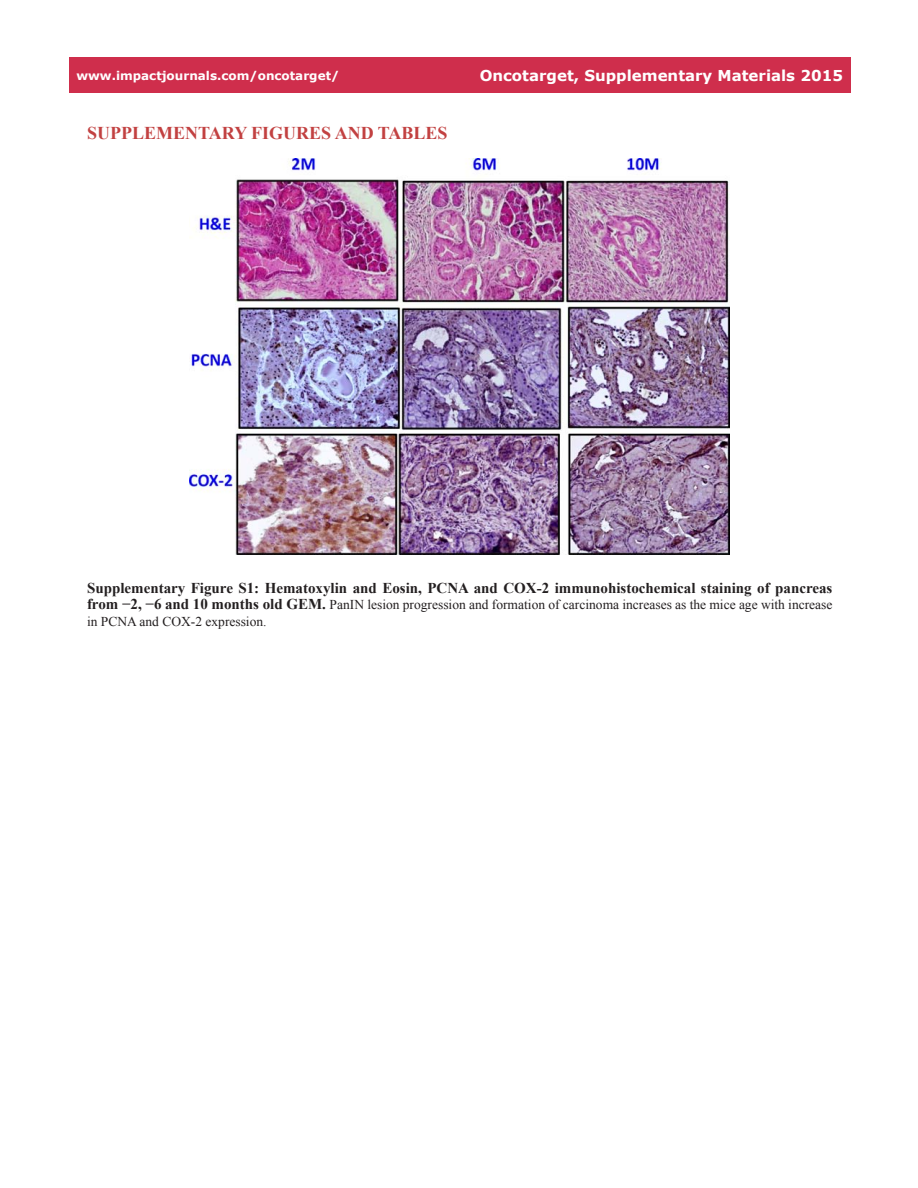
<style>
.page{position:relative;width:918px;height:1188px;background:#fff}
.page>*{position:absolute;margin:0;border:0;box-sizing:border-box;transform-origin:0 0}
.Heading{font:700 18px "Times New Roman";color:#c24141}
.t1{font:700 15px "Times New Roman";color:#231f20}
.t2{font:700 15px "Verdana";color:#fff}
.t3{font:13.5px/16.2px "Times New Roman";color:#231f20}
.t4{font:700 12px "Verdana";color:#fff}
.s1{font-weight:700;font-size:15px}
</style>
<div class="page">
<div style="left:69px;top:57px;width:781px;height:36px;background:#cf2e4c"></div>
<img style="left:190px;top:159px;width:540px;height:396px">
<p class="t4" style="left:76px;top:67px;width:264px">www.impactjournals.com/oncotarget/</p>
<p class="t2" style="left:480px;top:65px;width:365px">Oncotarget, Supplementary Materials 2015</p>
<p class="Heading" style="left:87px;top:120px;width:362px">SUPPLEMENTARY FIGURES AND TABLES</p>
<p class="t1" style="left:87px;top:578px;width:747px">Supplementary Figure S1: Hematoxylin and Eosin, PCNA and COX-2 immunohistochemical staining of pancreas</p>
<p class="t3" style="left:87px;top:597px;width:747px"><span class="s1">from −2, −6 and 10 months old GEM.</span> PanIN lesion progression and formation of carcinoma increases as the mice age with increase in PCNA and COX-2 expression.</p>
</div>
